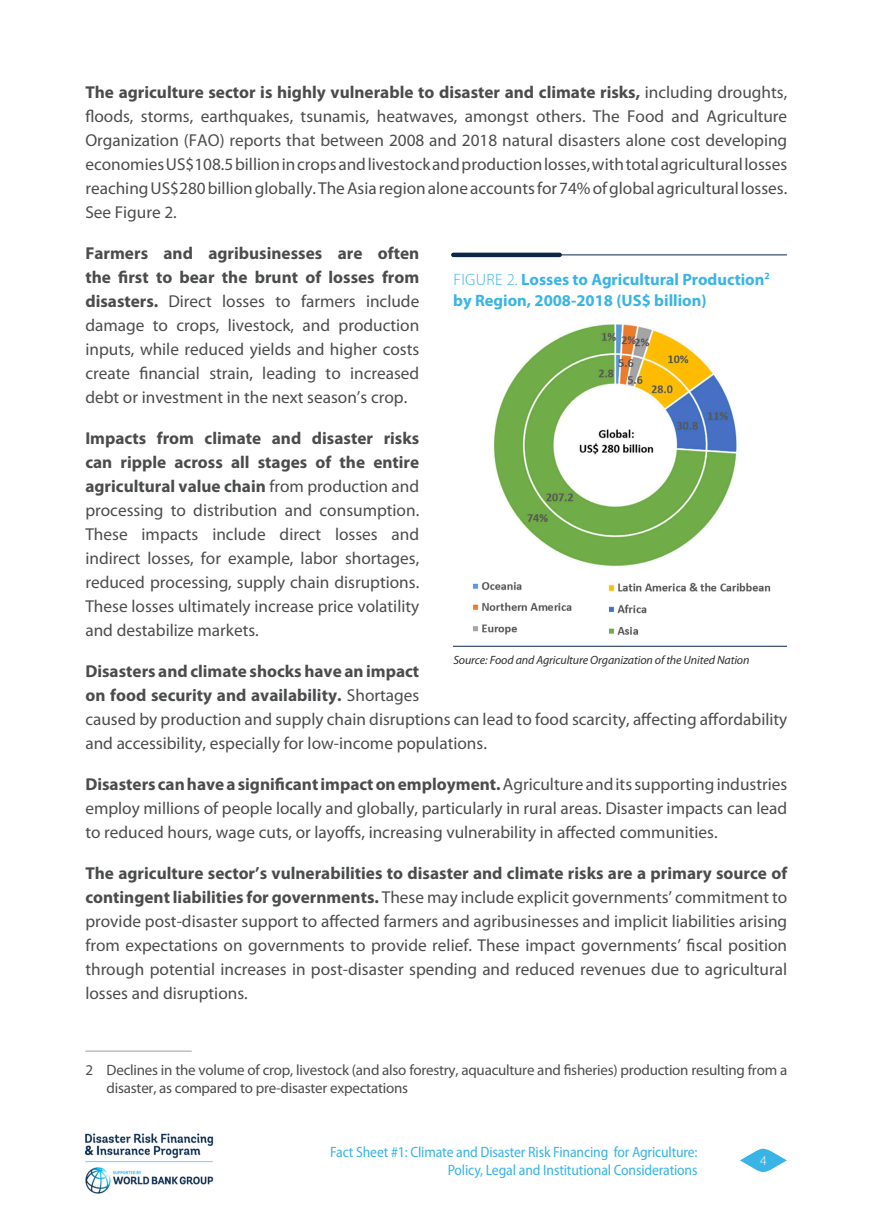
<style>
.page{position:relative;width:872px;height:1212px;background:#fff}
.page>*{position:absolute;margin:0;border:0;box-sizing:border-box;transform-origin:0 0}
._1_Body_After_4{font:17.25px/24px "Myriad Pro";color:#4b4c4d;text-align:justify}
._1_Graph_Title{font:700 16.5px/21px "Myriad Pro";color:#39b4e7}
._1_Footnote{font:15px/18px "Myriad Pro";letter-spacing:-.015em;color:#4b4c4d}
.t1{font:semi-condensed 15px/18px "Myriad Pro";letter-spacing:-.01em;color:#39b4e7;text-align:right}
.t2{font:300 13.5px "Myriad Pro";color:#fff}
._1_Source{font:italic 12px "Myriad Pro";letter-spacing:-.01em;color:#312f30}
.s1{font-weight:700}
.s2{font-weight:300}
</style>
<div class="page">
<svg style="left:740px;top:1149px;width:47px;height:23px"></svg>
<img style="left:85px;top:1133px;width:129px;height:61px">
<hr style="left:85px;top:1051px;width:107px;height:1px;background:#9d9fa2">
<hr style="left:453px;top:253px;width:106px;height:4px;background:#0c2548">
<hr style="left:453px;top:255px;width:333px;height:1px;background:#0c2548">
<img style="left:493px;top:324px;width:244px;height:243px">
<hr style="left:453px;top:646px;width:333px;height:1px;background:#0c2548">
<img style="left:472px;top:582px;width:100px;height:53px">
<img style="left:608px;top:582px;width:163px;height:53px">
<p class="_1_Body_After_4" style="left:85px;top:80px;width:703px"><span class="s1">The agriculture sector is highly vulnerable to disaster and climate risks,</span> including droughts, floods, storms, earthquakes, tsunamis, heatwaves, amongst others. The Food and Agriculture Organization (FAO) reports that between 2008 and 2018 natural disasters alone cost developing economies US$108.5 billion in crops and livestock and production losses, with total agricultural losses reaching US$280 billion globally. The Asia region alone accounts for 74% of global agricultural losses.<br>See Figure 2.</p>
<p class="_1_Body_After_4" style="left:85px;top:241px;width:335px"><span class="s1">Farmers and agribusinesses are often the first to bear the brunt of losses from disasters.</span> Direct losses to farmers include damage to crops, livestock, and production inputs, while reduced yields and higher costs create financial strain, leading to increased debt or investment in the next season’s crop.</p>
<p class="_1_Body_After_4" style="left:85px;top:426px;width:335px"><span class="s1">Impacts from climate and disaster risks can ripple across all stages of the entire agricultural value chain</span> from production and processing to distribution and consumption.<br>These impacts include direct losses and indirect losses, for example, labor shortages, reduced processing, supply chain disruptions.<br>These losses ultimately increase price volatility and destabilize markets.</p>
<p class="_1_Body_After_4" style="left:85px;top:659px;width:703px;text-align:left"><span class="s1">Disasters and climate shocks have an impact<br>on food security and availability.</span> Shortages<br>caused by production and supply chain disruptions can lead to food scarcity, affecting affordability and accessibility, especially for low-income populations.</p>
<p class="_1_Body_After_4" style="left:85px;top:772px;width:703px"><span class="s1">Disasters can have a significant impact on employment.</span> Agriculture and its supporting industries employ millions of people locally and globally, particularly in rural areas. Disaster impacts can lead to reduced hours, wage cuts, or layoffs, increasing vulnerability in affected communities.</p>
<p class="_1_Body_After_4" style="left:85px;top:861px;width:703px"><span class="s1">The agriculture sector’s vulnerabilities to disaster and climate risks are a primary source of contingent liabilities for governments.</span> These may include explicit governments’ commitment to provide post-disaster support to affected farmers and agribusinesses and implicit liabilities arising from expectations on governments to provide relief. These impact governments’ fiscal position through potential increases in post-disaster spending and reduced revenues due to agricultural losses and disruptions.</p>
<p class="_1_Graph_Title" style="left:453px;top:268px;width:318px"><span class="s2">FIGURE 2.</span> Losses to Agricultural Production<sup>2 </sup>by Region, 2008-2018 (US$ billion)</p>
<p class="_1_Source" style="left:453px;top:652px;width:298px">Source: Food and Agriculture Organization of the United Nation</p>
<p class="_1_Footnote" style="left:107px;top:1060px;width:682px;text-indent:-21px">2 Declines in the volume of crop, livestock (and also forestry, aquaculture and fisheries) production resulting from a disaster, as compared to pre-disaster expectations</p>
<p class="t1" style="left:330px;top:1143px;width:369px">Fact Sheet #1: Climate and Disaster Risk Financing for Agriculture:<br>Policy, Legal and Institutional Considerations</p>
<p class="t2" style="left:760px;top:1153px;width:8px">4</p>
</div>
